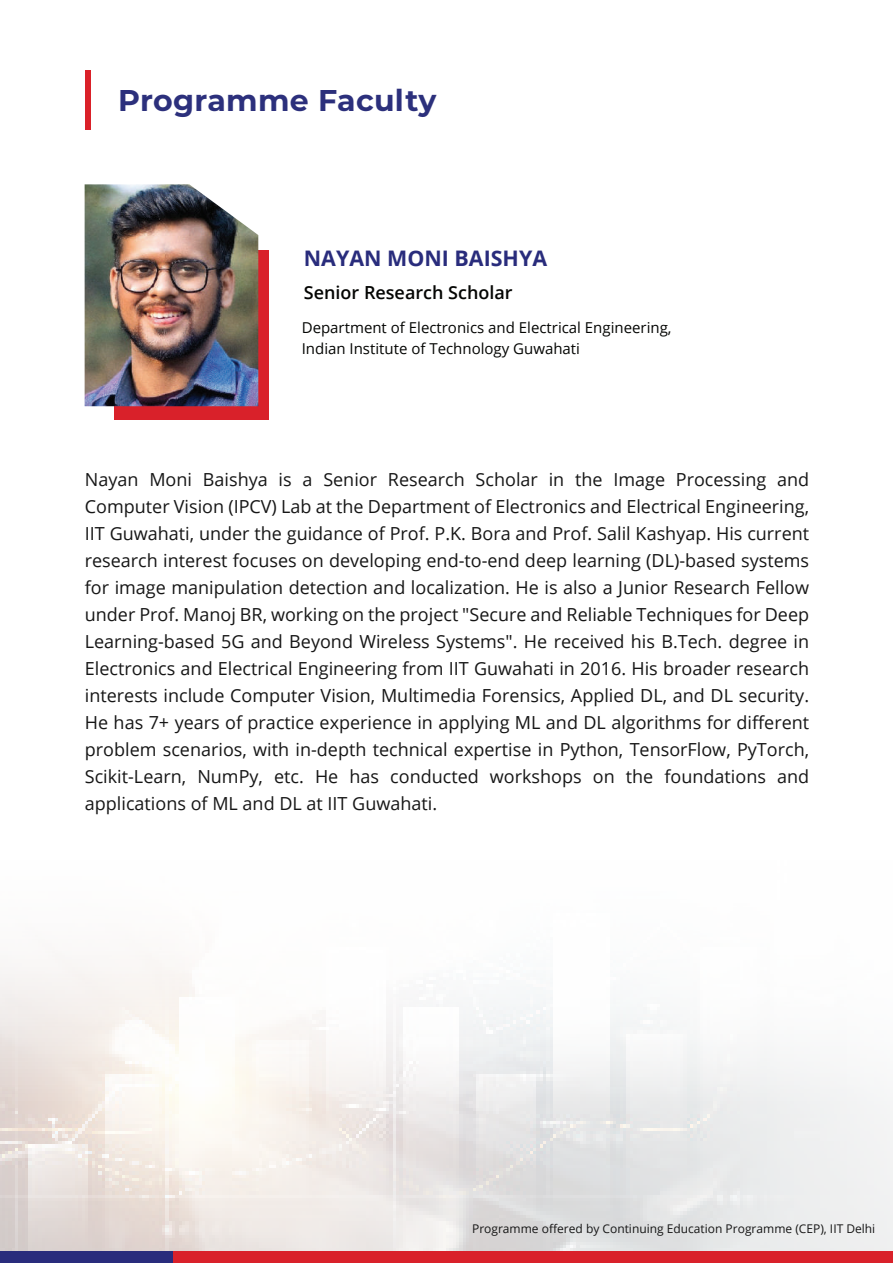
<style>
.page{position:relative;width:893px;height:1263px;background:#fff}
.page>*{position:absolute;margin:0;border:0;box-sizing:border-box;transform-origin:0 0}
.t1{font:700 30px "Montserrat";letter-spacing:.01em;color:#2c307c}
.t2{font:700 21.45px "Open Sans";color:#292c7c}
.t3{font:18px/27px "Open Sans";color:#161616;text-align:justify}
.t4{font:600 18px "Open Sans";color:#040503}
.t5{font:15px/21px "Open Sans";color:#040503}
.t6{font:12px "Open Sans";color:#161616}
</style>
<div class="page">
<img style="left:0;top:1208px;width:892px;height:55px">
<svg style="left:0;top:955px;width:892px;height:253px"></svg>
<div style="left:1px;top:1251px;width:892px;height:12px;background:#d9212a"></div>
<div style="left:1px;top:1251px;width:172px;height:12px;background:#292c7c"></div>
<div style="left:86px;top:71px;width:5px;height:59px;background:#da2129"></div>
<div style="left:114px;top:250px;width:155px;height:169px;background:#d9212a"></div>
<img style="left:85px;top:184px;width:173px;height:222px">
<h1 class="t1" style="left:118px;top:79px;width:320px">Programme Faculty</h1>
<p class="t2" style="left:304px;top:243px;width:245px">NAYAN MONI BAISHYA</p>
<p class="t4" style="left:304px;top:280px;width:210px">Senior Research Scholar</p>
<p class="t5" style="left:302px;top:317px;width:371px">Department of Electronics and Electrical Engineering,<br>Indian Institute of Technology Guwahati</p>
<p class="t3" style="left:85px;top:466px;width:726px">Nayan Moni Baishya is a Senior Research Scholar in the Image Processing and Computer Vision (IPCV) Lab at the Department of Electronics and Electrical Engineering, IIT Guwahati, under the guidance of Prof. P.K. Bora and Prof. Salil Kashyap. His current research interest focuses on developing end-to-end deep learning (DL)-based systems for image manipulation detection and localization. He is also a Junior Research Fellow under Prof. Manoj BR, working on the project "Secure and Reliable Techniques for Deep Learning-based 5G and Beyond Wireless Systems". He received his B.Tech. degree in Electronics and Electrical Engineering from IIT Guwahati in 2016. His broader research interests include Computer Vision, Multimedia Forensics, Applied DL, and DL security.<br>He has 7+ years of practice experience in applying ML and DL algorithms for different problem scenarios, with in-depth technical expertise in Python, TensorFlow, PyTorch, Scikit-Learn, NumPy, etc. He has conducted workshops on the foundations and applications of ML and DL at IIT Guwahati.</p>
<p class="t6" style="left:472px;top:1220px;width:405px">Programme offered by Continuing Education Programme (CEP), IIT Delhi</p>
</div>
